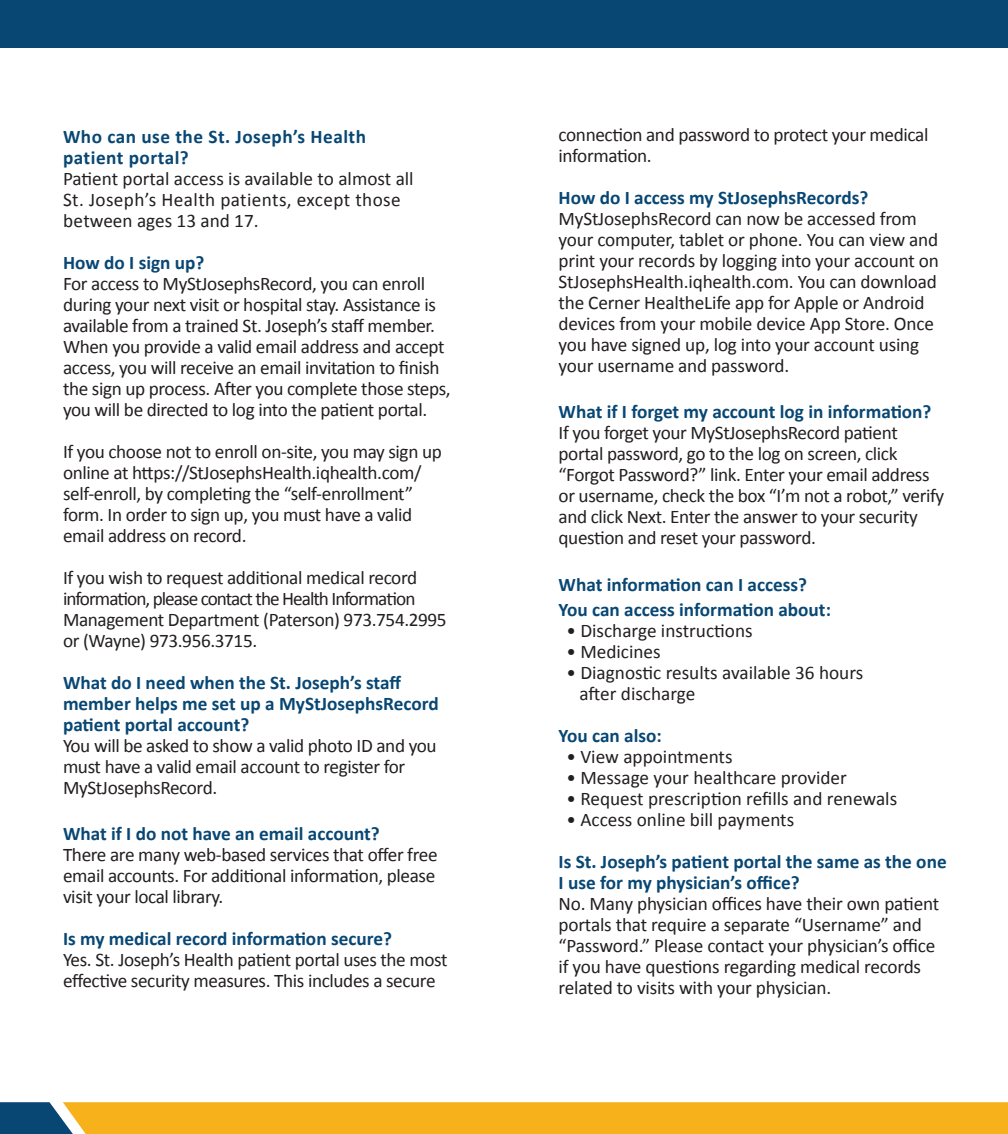
<style>
.page{position:relative;width:1008px;height:1134px;background:#fff}
.page>*{position:absolute;margin:0;border:0;box-sizing:border-box;transform-origin:0 0}
.t1{font:19.25px/21px "Calibri";letter-spacing:-.02em;color:#231f20}
.t2{font:700 19.25px/21px "Calibri";color:#084774}
.t3{font:19.25px/21px "Calibri";color:#231f20}
.t4{font:700 19.25px "Calibri";letter-spacing:.025em;color:#084774}
</style>
<div class="page">
<svg style="left:0;top:1102px;width:1008px;height:32px;background:#e7ac25"></svg>
<div style="left:0;top:0;width:1008px;height:48px;background:#084774"></div>
<p class="t4" style="left:63px;top:124px;width:305px">Who can use the St. Joseph’s Health</p>
<p class="t4" style="left:63px;top:145px;width:127px">patient portal?</p>
<p class="t3" style="left:63px;top:168px;width:352px">Patient portal access is available to almost all<br>St. Joseph’s Health patients, except those between ages 13 and 17.</p>
<p class="t2" style="left:63px;top:252px;width:143px">How do I sign up?</p>
<p class="t1" style="left:63px;top:273px;width:389px">For access to MyStJosephsRecord, you can enroll during your next visit or hospital stay. Assistance is available from a trained St. Joseph’s staff member.<br>When you provide a valid email address and accept access, you will receive an email invitation to finish the sign up process. After you complete those steps, you will be directed to log into the patient portal.</p>
<p class="t1" style="left:63px;top:441px;width:380px">If you choose not to enroll on-site, you may sign up online at https://StJosephsHealth.iqhealth.com/ self-enroll, by completing the “self-enrollment” form. In order to sign up, you must have a valid email address on record.</p>
<p class="t1" style="left:63px;top:567px;width:385px">If you wish to request additional medical record information, please contact the Health Information Management Department (Paterson) 973.754.2995 or (Wayne) 973.956.3715.</p>
<p class="t2" style="left:63px;top:672px;width:377px">What do I need when the St. Joseph’s staff member helps me set up a MyStJosephsRecord patient portal account?</p>
<p class="t1" style="left:63px;top:735px;width:375px">You will be asked to show a valid photo ID and you must have a valid email account to register for<br>MyStJosephsRecord.</p>
<p class="t2" style="left:63px;top:823px;width:318px">What if I do not have an email account?</p>
<p class="t1" style="left:63px;top:844px;width:376px">There are many web-based services that offer free email accounts. For additional information, please visit your local library.</p>
<p class="t2" style="left:63px;top:928px;width:331px">Is my medical record information secure?</p>
<p class="t1" style="left:63px;top:949px;width:386px">Yes. St. Joseph’s Health patient portal uses the most effective security measures. This includes a secure</p>
<p class="t1" style="left:559px;top:124px;width:371px">connection and password to protect your medical information.</p>
<p class="t2" style="left:559px;top:187px;width:311px">How do I access my StJosephsRecords?</p>
<p class="t1" style="left:559px;top:208px;width:382px">MyStJosephsRecord can now be accessed from your computer, tablet or phone. You can view and print your records by logging into your account on StJosephsHealth.iqhealth.com. You can download the Cerner HealtheLife app for Apple or Android devices from your mobile device App Store. Once you have signed up, log into your account using your username and password.</p>
<p class="t2" style="left:559px;top:401px;width:374px">What if I forget my account log in information?</p>
<p class="t1" style="left:559px;top:423px;width:387px">If you forget your MyStJosephsRecord patient portal password, go to the log on screen, click “Forgot Password?” link. Enter your email address or username, check the box “I’m not a robot,” verify and click Next. Enter the answer to your security question and reset your password.</p>
<p class="t2" style="left:559px;top:574px;width:250px">What information can I access?</p>
<p class="t2" style="left:559px;top:599px;width:274px">You can access information about:</p>
<p class="t3" style="left:566px;top:620px;width:188px">• Discharge instructions</p>
<p class="t3" style="left:566px;top:641px;width:96px">• Medicines</p>
<p class="t3" style="left:580px;top:662px;width:285px;text-indent:-13px">• Diagnostic results available 36 hours after discharge</p>
<p class="t2" style="left:559px;top:725px;width:105px">You can also:</p>
<p class="t3" style="left:566px;top:746px;width:168px">• View appointments</p>
<p class="t3" style="left:566px;top:767px;width:282px">• Message your healthcare provider</p>
<p class="t3" style="left:566px;top:788px;width:332px">• Request prescription refills and renewals</p>
<p class="t3" style="left:566px;top:809px;width:229px">• Access online bill payments</p>
<p class="t2" style="left:559px;top:851px;width:390px">Is St. Joseph’s patient portal the same as the one<br>I use for my physician’s office?</p>
<p class="t1" style="left:559px;top:893px;width:382px">No. Many physician offices have their own patient portals that require a separate “Username” and “Password.” Please contact your physician’s office if you have questions regarding medical records related to visits with your physician.</p>
</div>
